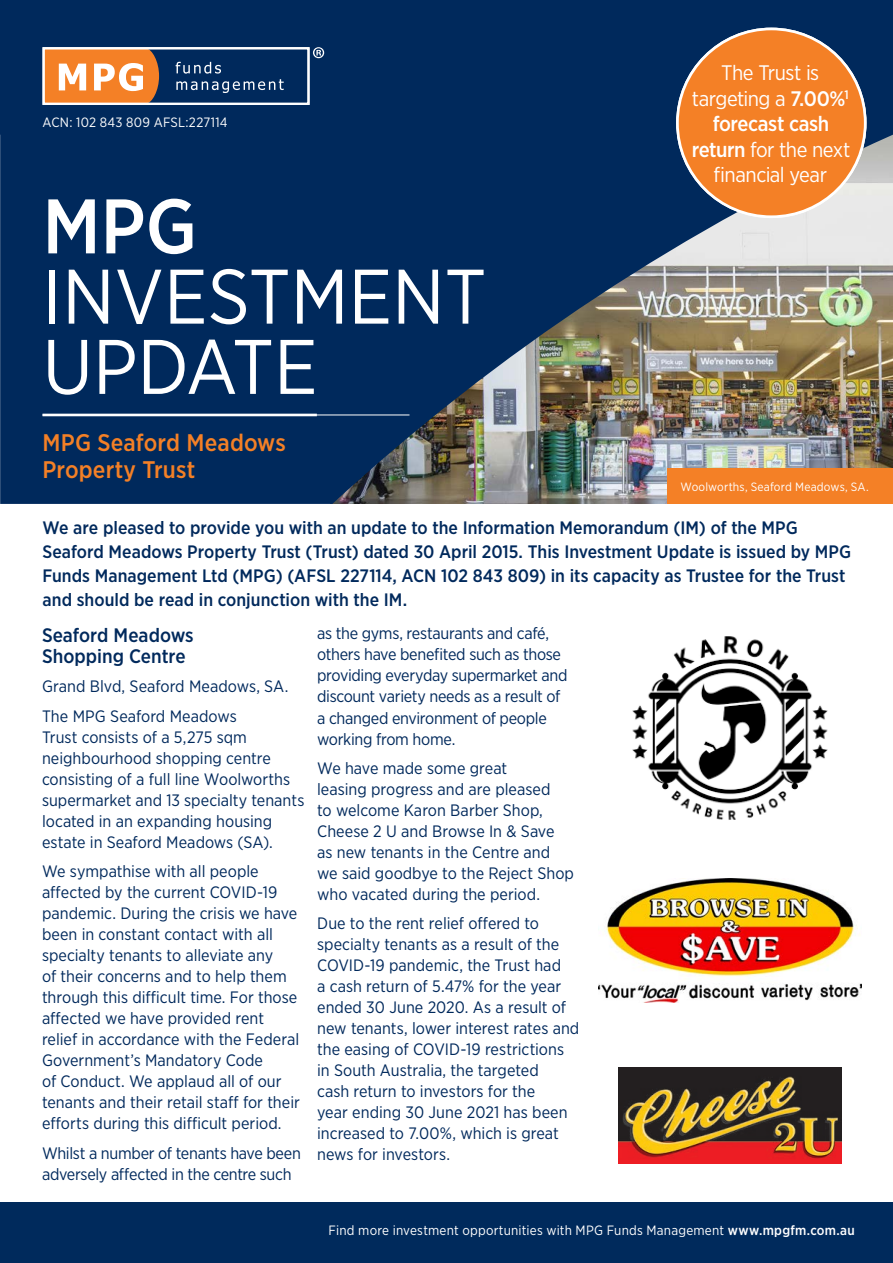
<style>
.page{position:relative;width:893px;height:1263px;background:#fff}
.page>*{position:absolute;margin:0;border:0;box-sizing:border-box;transform-origin:0 0}
.t1{font:77.1px/70.2px "Gotham Narrow";color:#fff}
.t2{font:500 25.95px "Gotham Narrow";color:#fff}
.t3{font:500 24px/27px "Gotham Narrow";letter-spacing:.005em;color:#f48026}
.t4{font:21px/25.5px "Gotham Narrow";letter-spacing:-.025em;color:#fff;text-align:center}
.t5{font:500 19.5px/21px "Gotham Narrow";color:#00295c}
.t6{font:300 18.3px/22.8px "Gotham Narrow";color:#fff;text-align:center}
.t7{font:500 18px/24px "Gotham Narrow";color:#00295c}
.t8{font:16.5px/21px "Gotham Narrow";color:#00295c}
.t9{font:16.5px/21px "Gotham Narrow";letter-spacing:-.02em;color:#00295c}
.t10{font:13.5px "Gotham Narrow";letter-spacing:.015em;color:#fff}
.t11{font:12px "Gotham Narrow";letter-spacing:.015em;color:#fff}
.s1{font-weight:500}
</style>
<div class="page">
<div style="left:0;top:1202px;width:893px;height:61px;background:#002a5c"></div>
<img style="left:0;top:0;width:893px;height:504px">
<hr style="left:43px;top:415px;width:366px;height:1px;background:#fff">
<svg style="left:313px;top:47px;width:11px;height:11px"></svg>
<div style="left:146px;top:48px;width:162px;height:56px;background:#00295c"></div>
<div style="left:44px;top:48px;width:102px;height:56px;background:#f48026"></div>
<div style="left:43px;top:47px;width:267px;height:58px;border:2px solid #fff"></div>
<svg style="left:59px;top:64px;width:27px;height:26px"></svg>
<svg style="left:94px;top:50px;width:65px;height:55px"></svg>
<svg style="left:176px;top:62px;width:108px;height:31px"></svg>
<div style="left:43px;top:48px;width:266px;height:56px;border:1px solid #fff"></div>
<hr style="left:43px;top:414px;width:274px;height:2px;background:#fff">
<div style="left:677px;top:29px;width:188px;height:188px;background:#f48026;border-radius:50%"></div>
<div style="left:668px;top:469px;width:225px;height:35px;background:#f48026"></div>
<img style="left:598px;top:879px;width:264px;height:123px">
<img style="left:632px;top:636px;width:196px;height:184px">
<img style="left:619px;top:1067px;width:222px;height:96px">
<p class="t10" style="left:43px;top:114px;width:187px">ACN: 102 843 809 AFSL:227114</p>
<p class="t1" style="left:43px;top:190px;width:445px"><span class="s1">MPG<br></span>INVESTMENT<br>UPDATE</p>
<p class="t3" style="left:43px;top:429px;width:245px">MPG Seaford Meadows<br>Property Trust</p>
<p class="t4" style="left:692px;top:60px;width:160px">The Trust is targeting a <span class="s1">7.00%</span><sup>1 </sup><span class="s1">forecast cash return</span> for the next financial year</p>
<p class="t6" style="left:711px;top:62px;width:120px">The June<br>Qtr distribution confirmed at</p>
<p class="t2" style="left:757px;top:132px;width:28px">2c</p>
<p class="t6" style="left:741px;top:162px;width:61px">per unit</p>
<p class="t11" style="left:680px;top:479px;width:190px">Woolworths, Seaford Meadows, SA.</p>
<p class="t7" style="left:43px;top:516px;width:810px">We are pleased to provide you with an update to the Information Memorandum (IM) of the MPG Seaford Meadows Property Trust (Trust) dated 30 April 2015. This Investment Update is issued by MPG Funds Management Ltd (MPG) (AFSL 227114, ACN 102 843 809) in its capacity as Trustee for the Trust and should be read in conjunction with the IM.</p>
<p class="t5" style="left:42px;top:624px;width:153px">Seaford Meadows<br>Shopping Centre</p>
<p class="t8" style="left:42px;top:675px;width:248px">Grand Blvd, Seaford Meadows, SA.</p>
<p class="t8" style="left:42px;top:705px;width:264px">The MPG Seaford Meadows<br>Trust consists of a 5,275 sqm neighbourhood shopping centre consisting of a full line Woolworths supermarket and 13 specialty tenants located in an expanding housing estate in Seaford Meadows (SA).</p>
<p class="t8" style="left:42px;top:860px;width:259px">We sympathise with all people affected by the current COVID-19 pandemic. During the crisis we have been in constant contact with all specialty tenants to alleviate any<br>of their concerns and to help them through this difficult time. For those affected we have provided rent relief in accordance with the Federal Government’s Mandatory Code<br>of Conduct. We applaud all of our tenants and their retail staff for their efforts during this difficult period.</p>
<p class="t9" style="left:42px;top:1142px;width:260px">Whilst a number of tenants have been adversely affected in the centre such</p>
<p class="t9" style="left:317px;top:623px;width:252px">as the gyms, restaurants and café, others have benefited such as those providing everyday supermarket and discount variety needs as a result of a changed environment of people working from home.</p>
<p class="t8" style="left:317px;top:757px;width:258px">We have made some great<br>leasing progress and are pleased<br>to welcome Karon Barber Shop,<br>Cheese 2 U and Browse In &amp; Save as new tenants in the Centre and we said goodbye to the Reject Shop who vacated during the period.</p>
<p class="t8" style="left:317px;top:913px;width:264px">Due to the rent relief offered to specialty tenants as a result of the<br>COVID-19 pandemic, the Trust had<br>a cash return of 5.47% for the year ended 30 June 2020. As a result of new tenants, lower interest rates and the easing of COVID-19 restrictions in South Australia, the targeted<br>cash return to investors for the<br>year ending 30 June 2021 has been increased to 7.00%, which is great news for investors.</p>
<p class="t10" style="left:329px;top:1221px;width:528px">Find more investment opportunities with MPG Funds Management <span class="s1">www.mpgfm.com.au</span></p>
</div>
